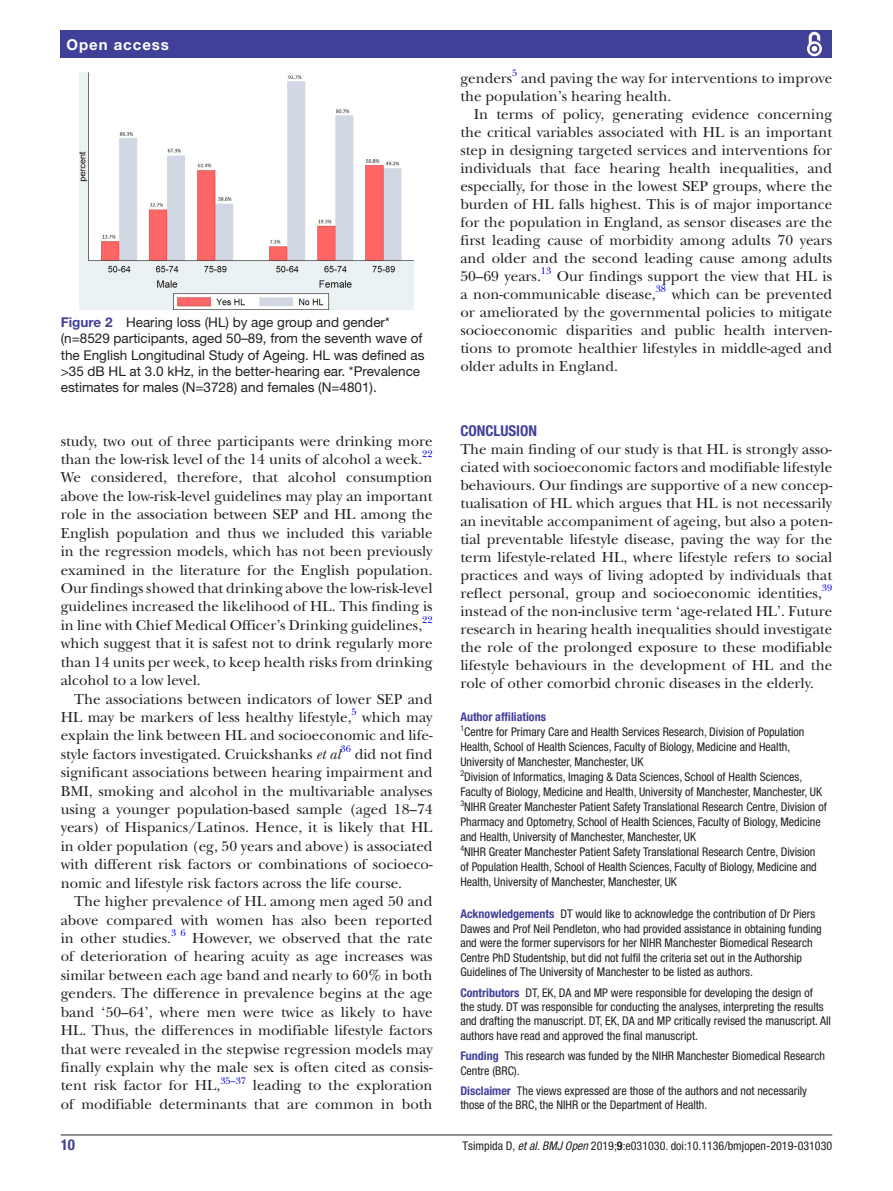
<style>
.page{position:relative;width:893px;height:1191px;background:#fff}
.page>*{position:absolute;margin:0;border:0;box-sizing:border-box;transform-origin:0 0}
.t1{font:15px/18.5px "New Baskerville";color:#231f20;text-align:justify}
.t2{font:700 condensed 15px "Helvetica Neue LT Std";color:#414099}
.t3{font:700 15px "Helvetica Neue LT Std";letter-spacing:.065em;color:#fff}
.t4{font:13.5px/16.2px "Helvetica Neue LT Std";color:#231f20}
.t5{font:condensed 12px/14.4px "Helvetica Neue LT Std";color:#231f20}
.t6{font:700 condensed 12px "Helvetica Neue LT Std";color:#414099}
.t7{font:9.9px "New Baskerville";color:#00f}
.t8{font:condensed 7.95px "Helvetica Neue LT Std";color:#231f20}
.s1{font-weight:700;color:#414099}
.s2{font-style:italic}
.s3{font-weight:700}
</style>
<div class="page">
<hr style="left:61px;top:1134px;width:771px;height:1px;background:#231f20">
<div style="left:61px;top:31px;width:771px;height:27px;background:#414099"></div>
<svg style="left:807px;top:31px;width:15px;height:26px"></svg>
<img style="left:80px;top:73px;width:334px;height:236px">
<p class="t3" style="left:66px;top:35px;width:104px">Open access</p>
<p class="t4" style="left:61px;top:314px;width:365px"><span class="s1">Figure 2</span> Hearing loss (HL) by age group and gender* (n=8529 participants, aged 50–89, from the seventh wave of the English Longitudinal Study of Ageing. HL was defined as &gt;35 dB HL at 3.0 kHz, in the better-hearing ear. *Prevalence estimates for males (N=3728) and females (N=4801).</p>
<p class="t1" style="left:61px;top:431px;width:373px">study, two out of three participants were drinking more than the low-risk level of the 14 units of alcohol a week.</p>
<p class="t7" style="left:422px;top:448px;width:12px">22</p>
<p class="t1" style="left:61px;top:468px;width:373px">We considered, therefore, that alcohol consumption above the low-risk-level guidelines may play an important role in the association between SEP and HL among the English population and thus we included this variable in the regression models, which has not been previously examined in the literature for the English population.<br>Our findings showed that drinking above the low-risk-level guidelines increased the likelihood of HL. This finding is in line with Chief Medical Officer’s Drinking guidelines,<sup>22 </sup>which suggest that it is safest not to drink regularly more than 14 units per week, to keep health risks from drinking alcohol to a low level.</p>
<p class="t1" style="left:61px;top:689px;width:373px;text-indent:14px">The associations between indicators of lower SEP and<br>HL may be markers of less healthy lifestyle,</p>
<p class="t7" style="left:352px;top:706px;width:7px">5</p>
<p class="t1" style="left:61px;top:708px;width:373px;text-indent:301px">which may explain the link between HL and socioeconomic and life&shy;style factors investigated. Cruickshanks <span class="s2">et al</span></p>
<p class="t7" style="left:341px;top:743px;width:12px">36</p>
<p class="t1" style="left:61px;top:745px;width:373px;text-indent:294px">did not find significant associations between hearing impairment and BMI, smoking and alcohol in the multivariable analyses using a younger population-based sample (aged 18–74 years) of Hispanics/Latinos. Hence, it is likely that HL in older population (eg, 50 years and above) is associated with different risk factors or combinations of socioeco&shy;nomic and lifestyle risk factors across the life course.</p>
<p class="t1" style="left:61px;top:892px;width:373px;text-indent:14px">The higher prevalence of HL among men aged 50 and above compared with women has also been reported in other studies.</p>
<p class="t7" style="left:171px;top:927px;width:16px">3 6</p>
<p class="t1" style="left:61px;top:929px;width:373px;text-indent:131px">However, we observed that the rate of deterioration of hearing acuity as age increases was similar between each age band and nearly to 60% in both genders. The difference in prevalence begins at the age band ‘50–64’, where men were twice as likely to have HL. Thus, the differences in modifiable lifestyle factors that were revealed in the stepwise regression models may finally explain why the male sex is often cited as consis&shy;tent risk factor for HL,</p>
<p class="t7" style="left:220px;top:1074px;width:27px">35–37</p>
<p class="t1" style="left:61px;top:1076px;width:373px;text-align:right">leading to the exploration<br>of modifiable determinants that are common in both</p>
<p class="t1" style="left:460px;top:69px;width:373px;line-height:18px">genders<sup>5</sup> and paving the way for interventions to improve the population’s hearing health.</p>
<p class="t1" style="left:460px;top:105px;width:373px;line-height:18px;text-indent:14px">In terms of policy, generating evidence concerning the critical variables associated with HL is an important step in designing targeted services and interventions for individuals that face hearing health inequalities, and especially, for those in the lowest SEP groups, where the burden of HL falls highest. This is of major importance for the population in England, as sensor diseases are the first leading cause of morbidity among adults 70 years and older and the second leading cause among adults 50–69 years.</p>
<p class="t7" style="left:541px;top:265px;width:12px">13</p>
<p class="t1" style="left:460px;top:267px;width:373px;line-height:18px;text-indent:96px">Our findings support the view that HL is a non-communicable disease,</p>
<p class="t7" style="left:656px;top:283px;width:12px">38</p>
<p class="t1" style="left:460px;top:285px;width:373px;line-height:18px;text-indent:211px">which can be prevented or ameliorated by the governmental policies to mitigate socioeconomic disparities and public health interven&shy;tions to promote healthier lifestyles in middle-aged and older adults in England.</p>
<p class="t2" style="left:460px;top:421px;width:78px">Conclusion</p>
<p class="t1" style="left:460px;top:440px;width:373px;line-height:18px">The main finding of our study is that HL is strongly asso&shy;ciated with socioeconomic factors and modifiable lifestyle behaviours. Our findings are supportive of a new concep&shy;tualisation of HL which argues that HL is not necessarily an inevitable accompaniment of ageing, but also a poten&shy;tial preventable lifestyle disease, paving the way for the term lifestyle-related HL, where lifestyle refers to social practices and ways of living adopted by individuals that reflect personal, group and socioeconomic identities,<sup>39 </sup>instead of the non-inclusive term ‘age-related HL’. Future research in hearing health inequalities should investigate the role of the prolonged exposure to these modifiable lifestyle behaviours in the development of HL and the role of other comorbid chronic diseases in the elderly.</p>
<p class="t6" style="left:460px;top:709px;width:87px">Author affiliations</p>
<p class="t8" style="left:460px;top:723px;width:5px">1</p>
<p class="t5" style="left:460px;top:724px;width:346px;line-height:15px;text-indent:4px">Centre for Primary Care and Health Services Research, Division of Population<br>Health, School of Health Sciences, Faculty of Biology, Medicine and Health,<br>University of Manchester, Manchester, UK</p>
<p class="t8" style="left:460px;top:768px;width:5px">2</p>
<p class="t5" style="left:460px;top:769px;width:363px;line-height:15px;text-indent:4px">Division of Informatics, Imaging &amp; Data Sciences, School of Health Sciences,<br>Faculty of Biology, Medicine and Health, University of Manchester, Manchester, UK</p>
<p class="t8" style="left:460px;top:798px;width:5px">3</p>
<p class="t5" style="left:460px;top:799px;width:368px;line-height:15px;text-indent:4px">NIHR Greater Manchester Patient Safety Translational Research Centre, Division of<br>Pharmacy and Optometry, School of Health Sciences, Faculty of Biology, Medicine and Health, University of Manchester, Manchester, UK</p>
<p class="t8" style="left:460px;top:843px;width:5px">4</p>
<p class="t5" style="left:460px;top:844px;width:358px;line-height:15px;text-align:justify;text-indent:4px">NIHR Greater Manchester Patient Safety Translational Research Centre, Division of Population Health, School of Health Sciences, Faculty of Biology, Medicine and Health, University of Manchester, Manchester, UK</p>
<p class="t5" style="left:460px;top:907px;width:363px"><span class="s1">Acknowledgements</span> DT would like to acknowledge the contribution of Dr Piers Dawes and Prof Neil Pendleton, who had provided assistance in obtaining funding and were the former supervisors for her NIHR Manchester Biomedical Research Centre PhD Studentship, but did not fulfil the criteria set out in the Authorship Guidelines of The University of Manchester to be listed as authors.</p>
<p class="t5" style="left:460px;top:985px;width:372px"><span class="s1">Contributors</span> DT, EK, DA and MP were responsible for developing the design of<br>the study. DT was responsible for conducting the analyses, interpreting the results and drafting the manuscript. DT, EK, DA and MP critically revised the manuscript. All authors have read and approved the final manuscript.</p>
<p class="t5" style="left:460px;top:1048px;width:366px"><span class="s1">Funding</span> This research was funded by the NIHR Manchester Biomedical Research<br>Centre (BRC).</p>
<p class="t5" style="left:460px;top:1083px;width:348px"><span class="s1">Disclaimer</span> The views expressed are those of the authors and not necessarily those of the BRC, the NIHR or the Department of Health.</p>
<p class="t2" style="left:61px;top:1135px;width:16px">10</p>
<p class="t5" style="left:463px;top:1138px;width:371px">Tsimpida D, <span class="s2">et al</span>. <span class="s2">BMJ Open</span> 2019;<span class="s3">9</span>:e031030. doi:10.1136/bmjopen-2019-031030</p>
</div>
